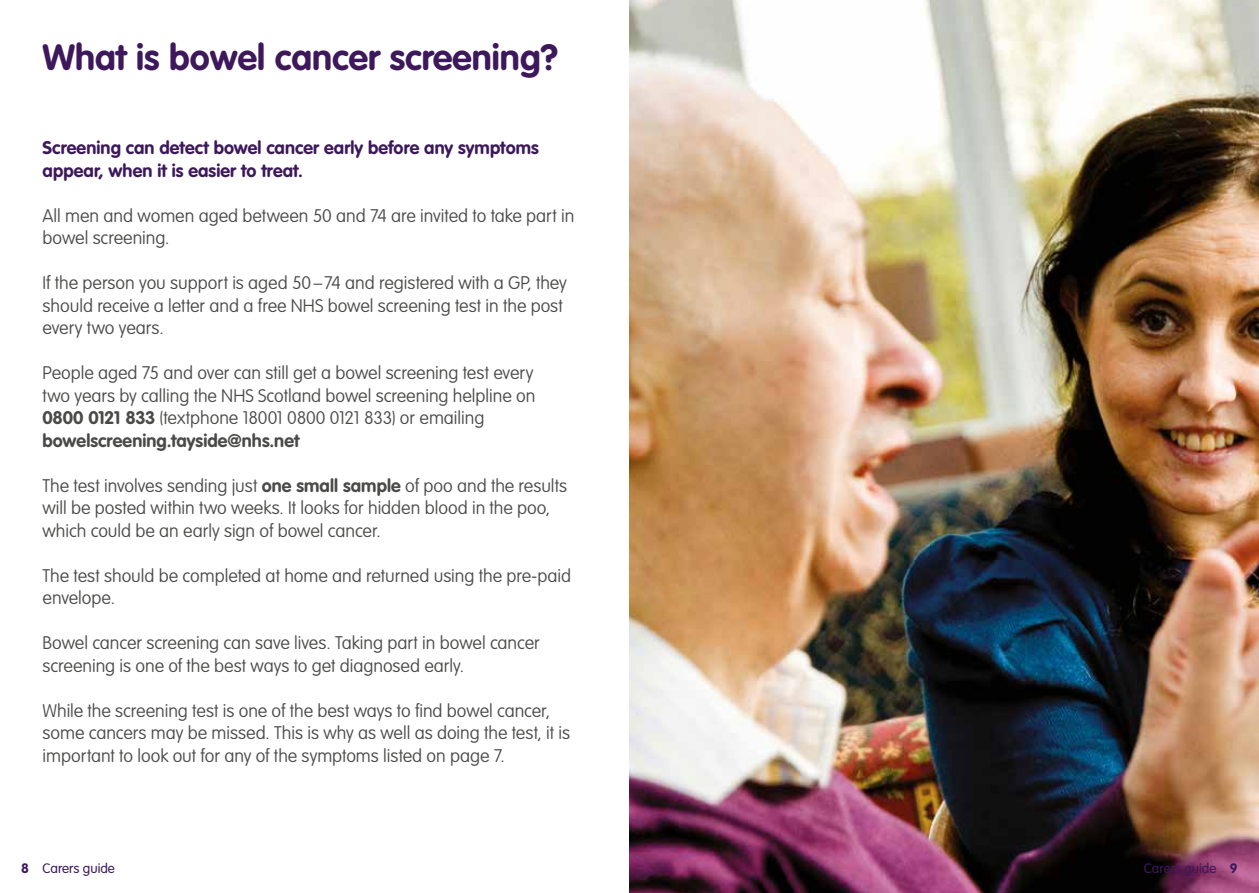
<style>
.page{position:relative;width:1259px;height:893px;background:#fff}
.page>*{position:absolute;margin:0;border:0;box-sizing:border-box;transform-origin:0 0}
.t1{font:700 36px "VAG Rounded Std";color:#3d195b}
.t2{font:100 18px/22.5px "VAG Rounded Std";color:#4a4a49}
.t3{font:700 18px/22.5px "VAG Rounded Std";letter-spacing:.005em;color:#3d195b}
.t4{font:300 13.5px "VAG Rounded Std";color:#3d195b}
.s1{font-weight:700}
</style>
<div class="page">
<img style="left:629px;top:0;width:630px;height:893px">
<h1 class="t1" style="left:43px;top:36px;width:517px">What is bowel cancer screening?</h1>
<p class="t3" style="left:43px;top:137px;width:498px">Screening can detect bowel cancer early before any symptoms appear, when it is easier to treat.</p>
<p class="t2" style="left:43px;top:205px;width:533px">All men and women aged between 50 and 74 are invited to take part in bowel screening.</p>
<p class="t2" style="left:43px;top:272px;width:526px">If the person you support is aged 50 –74 and registered with a GP, they should receive a letter and a free NHS bowel screening test in the post every two years.</p>
<p class="t2" style="left:43px;top:362px;width:494px">People aged 75 and over can still get a bowel screening test every two years by calling the NHS Scotland bowel screening helpline on <span class="s1">0800 0121 833</span> (textphone 18001 0800 0121 833) or emailing <span class="s1">bowelscreening.tayside@nhs.net</span></p>
<p class="t2" style="left:43px;top:475px;width:526px">The test involves sending just <span class="s1">one small sample</span> of poo and the results will be posted within two weeks. It looks for hidden blood in the poo, which could be an early sign of bowel cancer.</p>
<p class="t2" style="left:43px;top:565px;width:530px">The test should be completed at home and returned using the pre-paid envelope.</p>
<p class="t2" style="left:43px;top:632px;width:499px">Bowel cancer screening can save lives. Taking part in bowel cancer screening is one of the best ways to get diagnosed early.</p>
<p class="t2" style="left:43px;top:700px;width:529px">While the screening test is one of the best ways to find bowel cancer, some cancers may be missed. This is why as well as doing the test, it is important to look out for any of the symptoms listed on page 7.</p>
<p class="t4" style="left:21px;top:860px;width:95px"><span class="s1">8</span> Carers guide</p>
<p class="t4" style="left:1144px;top:860px;width:95px">Carers guide <span class="s1">9</span></p>
</div>
